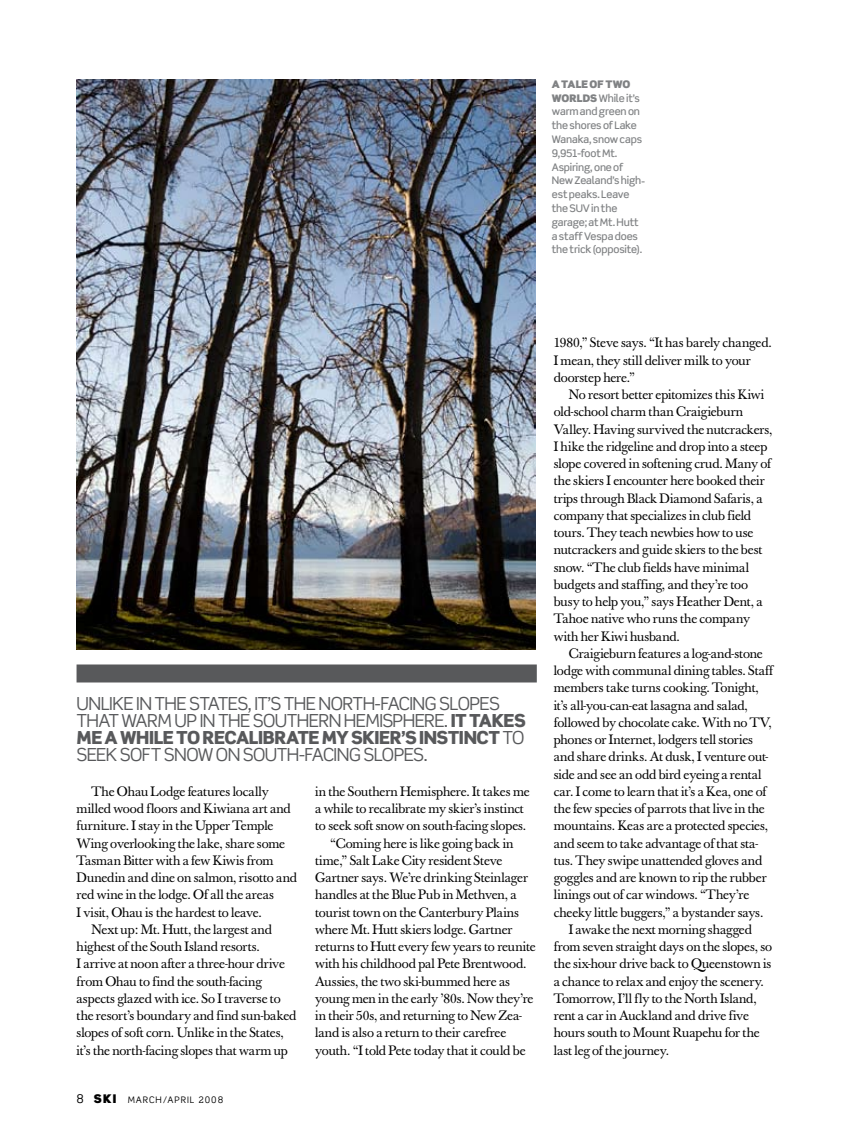
<style>
.page{position:relative;width:851px;height:1134px;background:#fff}
.page>*{position:absolute;margin:0;border:0;box-sizing:border-box;transform-origin:0 0}
.t1{font:18px/17.2px "Scene";letter-spacing:-.035em;color:#58595b}
.t2{font:13.5px/17.2px "Baskerville";letter-spacing:-.005em;color:#000}
.t3{font:900 12px "Scene";color:#000}
.t4{font:500 10.5px/13.8px "Scene";letter-spacing:-.015em;color:#808284}
.t5{font:900 10.5px "Scene";color:#808284}
.t6{font:9px "Scene";letter-spacing:.1em;color:#000}
.s1{font-family:"Scene Alt"}
.s2{font-weight:900}
</style>
<div class="page">
<img style="left:76px;top:80px;width:459px;height:569px">
<div style="left:76px;top:664px;width:461px;height:18px;background:#58595b"></div>
<p class="t5" style="left:552px;top:77px;width:18px">ATALE</p>
<p class="t5" style="left:589px;top:77px;width:42px">OF TWO</p>
<p class="t5" style="left:552px;top:91px;width:33px">WORLDS</p>
<p class="t4" style="left:551px;top:91px;width:95px;text-indent:47px">Whileit’s warmandgreenon theshoresofLake<br>Wanaka,snowcaps<br><span class="s1">9,951</span>-footMt.<br>Aspiring,oneof<br>NewZealand’shigh&shy;estpeaks.Leave the SUVinthe garage;atMt. H utt astaffVespadoes thetrick(opposite).</p>
<h1 class="t1" style="left:76px;top:694px;width:451px">UNLIKE IN THE STATES, IT’S THE NORTH-FACING SLOPES THAT WARM UP IN THE SOUTHERN HEMISPHERE. <span class="s2">ITTAKES MEAWHILE TORECALIBRATEMYSKIER’S I NSTI NCT</span> TO SEEK SOFT SNOW ON SOUTH-FACING SLOPES.</h1>
<p class="t2" style="left:92px;top:783px;width:179px">The Ohau Lodge features locally</p>
<p class="t2" style="left:76px;top:800px;width:216px">milled wood floors and Kiwiana art and</p>
<p class="t2" style="left:76px;top:817px;width:198px">furniture. I stay in the Upper Temple</p>
<p class="t2" style="left:76px;top:835px;width:210px">Wing overlooking the lake, share some</p>
<p class="t2" style="left:76px;top:852px;width:198px">Tasman Bitter with a few Kiwis from</p>
<p class="t2" style="left:76px;top:869px;width:222px">Dunedin and dine on salmon, risotto and</p>
<p class="t2" style="left:76px;top:886px;width:199px">red wine in the lodge. Of all the areas</p>
<p class="t2" style="left:76px;top:904px;width:187px">I visit, Ohau is the hardest to leave.</p>
<p class="t2" style="left:92px;top:921px;width:182px">Next up: Mt. Hutt, the largest and</p>
<p class="t2" style="left:76px;top:938px;width:185px">highest of the South Island resorts.</p>
<p class="t2" style="left:76px;top:955px;width:210px">I arrive at noon after a three-hour drive</p>
<p class="t2" style="left:76px;top:973px;width:187px">from Ohau to find the south-facing</p>
<p class="t2" style="left:76px;top:990px;width:206px">aspects glazed with ice. So I traverse to</p>
<p class="t2" style="left:76px;top:1007px;width:221px">the resort’s boundary and find sun-baked</p>
<p class="t2" style="left:76px;top:1024px;width:209px">slopes of soft corn. Unlike in the States,</p>
<p class="t2" style="left:76px;top:1042px;width:213px">it’s the north-facing slopes that warm up</p>
<p class="t3" style="left:94px;top:1091px;width:24px">SKI</p>
<p class="t6" style="left:128px;top:1094px;width:97px">MARCH/APRIL <span class="s1">2008</span></p>
<p class="t2" style="left:315px;top:783px;width:216px">in the Southern Hemisphere. It takes me</p>
<p class="t2" style="left:315px;top:800px;width:210px">a while to recalibrate my skier’s instinct</p>
<p class="t2" style="left:315px;top:817px;width:213px">to seek soft snow on south-facing slopes.</p>
<p class="t2" style="left:330px;top:835px;width:185px">“Coming here is like going back in</p>
<p class="t2" style="left:315px;top:852px;width:189px">time,” Salt Lake City resident Steve</p>
<p class="t2" style="left:315px;top:869px;width:214px">Gartner says. We’re drinking Steinlager</p>
<p class="t2" style="left:315px;top:886px;width:203px">handles at the Blue Pub in Methven, a</p>
<p class="t2" style="left:315px;top:904px;width:206px">tourist town on the Canterbury Plains</p>
<p class="t2" style="left:315px;top:921px;width:199px">where Mt. Hutt skiers lodge. Gartner</p>
<p class="t2" style="left:315px;top:938px;width:222px">returns to Hutt every few years to reunite</p>
<p class="t2" style="left:315px;top:955px;width:213px">with his childhood pal Pete Brentwood.</p>
<p class="t2" style="left:315px;top:973px;width:197px">Aussies, the two ski-bummed here as</p>
<p class="t2" style="left:315px;top:990px;width:220px">young men in the early ’80s. Now they’re</p>
<p class="t2" style="left:315px;top:1007px;width:209px">in their 50s, and returning to New Zea-</p>
<p class="t2" style="left:315px;top:1024px;width:193px">land is also a return to their carefree</p>
<p class="t2" style="left:315px;top:1042px;width:212px">youth. “I told Pete today that it could be</p>
<p class="t2" style="left:554px;top:334px;width:219px">1980,” Steve says. “It has barely changed.<br>I mean, they still deliver milk to your doorstep here.”</p>
<p class="t2" style="left:554px;top:386px;width:220px;text-indent:15px">No resort better epitomizes this Kiwi old-school charm than Craigieburn Valley. Having survived the nutcrackers, I hike the ridgeline and drop into a steep slope covered in softening crud. Many of the skiers I encounter here booked their trips through Black Diamond Safaris, a company that specializes in club field tours. They teach newbies how to use nutcrackers and guide skiers to the best snow. “The club fields have minimal budgets and staffing, and they’re too busy to help you,” says Heather Dent, a Tahoe native who runs the company with her Kiwi husband.</p>
<p class="t2" style="left:568px;top:645px;width:195px">Craigieburn features a log-and-stone</p>
<p class="t2" style="left:554px;top:662px;width:221px">lodge with communal dining tables. Staff</p>
<p class="t2" style="left:554px;top:679px;width:207px">members take turns cooking. Tonight,</p>
<p class="t2" style="left:554px;top:697px;width:196px">it’s all-you-can-eat lasagna and salad,</p>
<p class="t2" style="left:554px;top:714px;width:220px">followed by chocolate cake. With no TV,</p>
<p class="t2" style="left:554px;top:731px;width:201px">phones or Internet, lodgers tell stories</p>
<p class="t2" style="left:554px;top:748px;width:216px">and share drinks. At dusk, I venture out-</p>
<p class="t2" style="left:554px;top:766px;width:209px">side and see an odd bird eyeing a rental</p>
<p class="t2" style="left:554px;top:783px;width:214px">car. I come to learn that it’s a Kea, one of</p>
<p class="t2" style="left:554px;top:800px;width:212px">the few species of parrots that live in the</p>
<p class="t2" style="left:554px;top:817px;width:216px">mountains. Keas are a protected species,</p>
<p class="t2" style="left:554px;top:835px;width:206px">and seem to take advantage of that sta-</p>
<p class="t2" style="left:554px;top:852px;width:210px">tus. They swipe unattended gloves and</p>
<p class="t2" style="left:554px;top:869px;width:214px">goggles and are known to rip the rubber</p>
<p class="t2" style="left:554px;top:886px;width:197px">linings out of car windows. “They’re</p>
<p class="t2" style="left:554px;top:904px;width:211px">cheeky little buggers,” a bystander says.</p>
<p class="t2" style="left:568px;top:921px;width:185px">I awake the next morning shagged</p>
<p class="t2" style="left:554px;top:938px;width:220px">from seven straight days on the slopes, so</p>
<p class="t2" style="left:554px;top:955px;width:219px">the six-hour drive back to Queenstown is</p>
<p class="t2" style="left:554px;top:973px;width:212px">a chance to relax and enjoy the scenery.</p>
<p class="t2" style="left:554px;top:990px;width:204px">Tomorrow, I’ll fly to the North Island,</p>
<p class="t2" style="left:554px;top:1007px;width:197px">rent a car in Auckland and drive five</p>
<p class="t2" style="left:554px;top:1024px;width:207px">hours south to Mount Ruapehu for the</p>
<p class="t2" style="left:554px;top:1042px;width:117px">last leg of the journey.</p>
</div>
